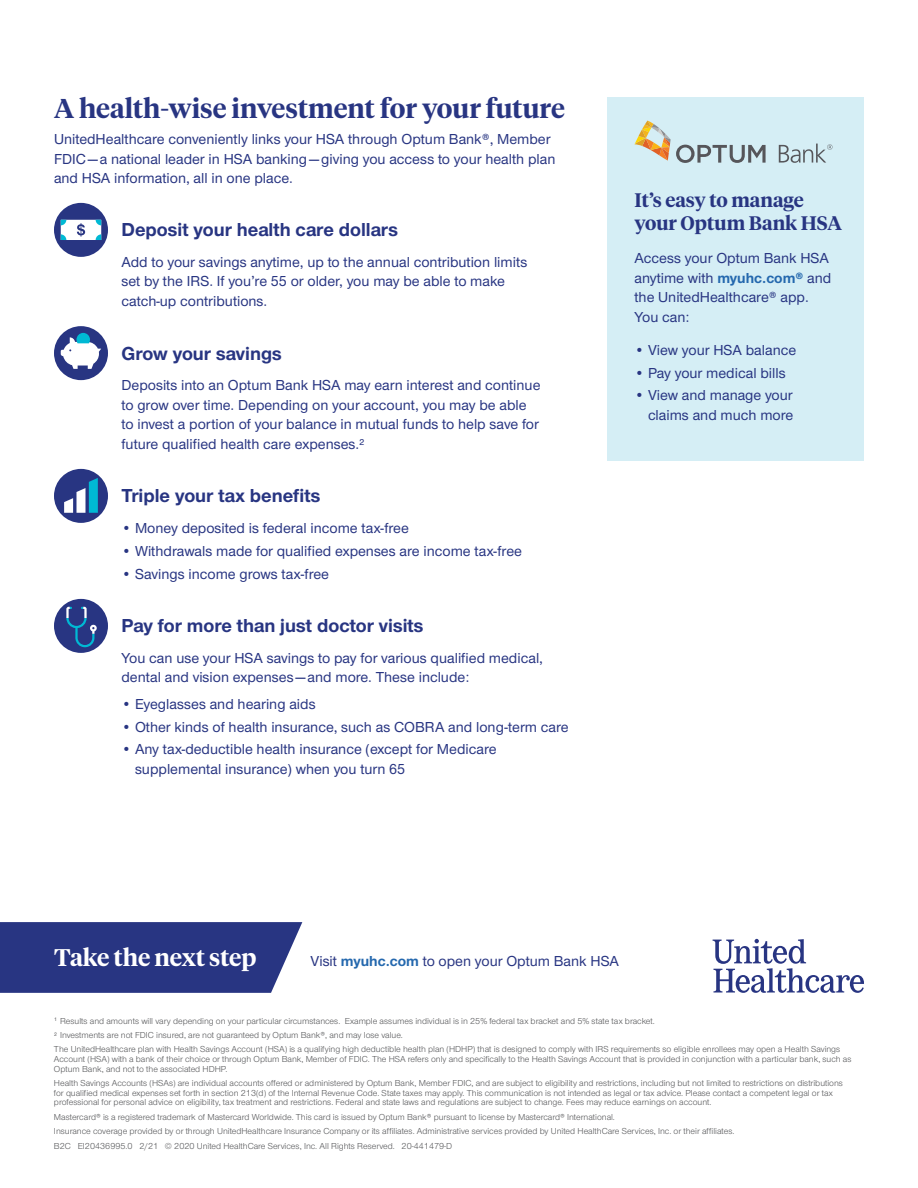
<style>
.page{position:relative;width:918px;height:1188px;background:#fff}
.page>*{position:absolute;margin:0;border:0;box-sizing:border-box;transform-origin:0 0}
.t1{font:600 27px "UHC Serif Headline";color:#283582}
.t2{font:600 24px "UHC Serif Headline";color:#fff}
.t3{font:700 19.5px "UHC Sans";color:#283582}
.t4{font:600 19.5px/23.4px "UHC Serif Headline";color:#283582}
.t5{font:500 15px/19.5px "UHC Sans";color:#283582}
.t6{font:9px/9.8px "UHC Sans";color:#57585a}
.s1{font-weight:700;color:#2468ae}
</style>
<div class="page">
<div style="left:608px;top:97px;width:256px;height:363px;background:#d5eef5"></div>
<div style="left:54px;top:203px;width:54px;height:54px;background:#283582;border-radius:50%"></div>
<svg style="left:61px;top:220px;width:40px;height:20px"></svg>
<div style="left:54px;top:326px;width:54px;height:54px;background:#283582;border-radius:50%"></div>
<svg style="left:61px;top:333px;width:40px;height:36px"></svg>
<div style="left:54px;top:469px;width:54px;height:54px;background:#283582;border-radius:50%"></div>
<svg style="left:64px;top:478px;width:34px;height:35px"></svg>
<div style="left:54px;top:599px;width:54px;height:54px;background:#283582;border-radius:50%"></div>
<svg style="left:66px;top:607px;width:31px;height:40px"></svg>
<svg style="left:635px;top:121px;width:131px;height:42px"></svg>
<svg style="left:779px;top:144px;width:54px;height:19px"></svg>
<svg style="left:0;top:922px;width:302px;height:71px;background:#333f88"></svg>
<svg style="left:713px;top:939px;width:151px;height:54px"></svg>
<h2 class="t1" style="left:54px;top:90px;width:512px">A health-wise investment for your future</h2>
<p class="t5" style="left:54px;top:129px;width:503px">UnitedHealthcare conveniently links your HSA through Optum Bank®, Member<br>FDIC — a national leader in HSA banking — giving you access to your health plan and HSA information, all in one place.</p>
<h3 class="t3" style="left:122px;top:217px;width:278px">Deposit your health care dollars</h3>
<p class="t5" style="left:122px;top:252px;width:407px">Add to your savings anytime, up to the annual contribution limits set by the IRS. If you’re 55 or older, you may be able to make catch-up contributions.</p>
<h3 class="t3" style="left:122px;top:340px;width:162px">Grow your savings</h3>
<p class="t5" style="left:122px;top:375px;width:421px">Deposits into an Optum Bank HSA may earn interest and continue to grow over time. Depending on your account, you may be able to invest a portion of your balance in mutual funds to help save for future qualified health care expenses.²</p>
<h3 class="t3" style="left:122px;top:483px;width:200px">Triple your tax benefits</h3>
<p class="t5" style="left:122px;top:518px;width:289px">• Money deposited is federal income tax-free</p>
<p class="t5" style="left:122px;top:540px;width:402px">• Withdrawals made for qualified expenses are income tax-free</p>
<p class="t5" style="left:122px;top:563px;width:209px">• Savings income grows tax-free</p>
<h3 class="t3" style="left:122px;top:613px;width:304px">Pay for more than just doctor visits</h3>
<p class="t5" style="left:122px;top:648px;width:423px">You can use your HSA savings to pay for various qualified medical, dental and vision expenses — and more. These include:</p>
<p class="t5" style="left:122px;top:693px;width:196px">• Eyeglasses and hearing aids</p>
<p class="t5" style="left:122px;top:716px;width:449px">• Other kinds of health insurance, such as COBRA and long-term care</p>
<p class="t5" style="left:135px;top:739px;width:363px;text-indent:-14px">• Any tax-deductible health insurance (except for Medicare supplemental insurance) when you turn 65</p>
<h3 class="t4" style="left:634px;top:187px;width:209px">It’s easy to manage your Optum Bank HSA</h3>
<p class="t5" style="left:634px;top:248px;width:198px">Access your Optum Bank HSA anytime with <span class="s1">myuhc.com®</span> and the UnitedHealthcare® app.<br>You can:</p>
<p class="t5" style="left:634px;top:339px;width:163px">• View your HSA balance</p>
<p class="t5" style="left:634px;top:362px;width:153px">• Pay your medical bills</p>
<p class="t5" style="left:634px;top:385px;width:160px;text-align:right">• View and manage your claims and much more</p>
<p class="t2" style="left:54px;top:941px;width:204px">Take the next step</p>
<p class="t5" style="left:310px;top:950px;width:310px">Visit <span class="s1">myuhc.com</span> to open your Optum Bank HSA</p>
<p class="t6" style="left:54px;top:1013px;width:602px;line-height:14.2px"><sup>1</sup> Results and amounts will vary depending on your particular circumstances. Example assumes individual is in 25% federal tax bracket and 5% state tax bracket.<br><sup>2</sup> Investments are not FDIC insured, are not guaranteed by Optum Bank®, and may lose value.</p>
<p class="t6" style="left:54px;top:1044px;width:799px">The UnitedHealthcare plan with Health Savings Account (HSA) is a qualifying high deductible health plan (HDHP) that is designed to comply with IRS requirements so eligible enrollees may open a Health Savings<br>Account (HSA) with a bank of their choice or through Optum Bank, Member of FDIC. The HSA refers only and specifically to the Health Savings Account that is provided in conjunction with a particular bank, such as<br>Optum Bank, and not to the associated HDHP.</p>
<p class="t6" style="left:54px;top:1078px;width:790px">Health Savings Accounts (HSAs) are individual accounts offered or administered by Optum Bank, Member FDIC, and are subject to eligibility and restrictions, including but not limited to restrictions on distributions for qualified medical expenses set forth in section 213(d) of the Internal Revenue Code. State taxes may apply. This communication is not intended as legal or tax advice. Please contact a competent legal or tax professional for personal advice on eligibility, tax treatment and restrictions. Federal and state laws and regulations are subject to change. Fees may reduce earnings on account.</p>
<p class="t6" style="left:54px;top:1112px;width:562px">Mastercard® is a registered trademark of Mastercard Worldwide. This card is issued by Optum Bank® pursuant to license by Mastercard® International.</p>
<p class="t6" style="left:54px;top:1126px;width:682px">Insurance coverage provided by or through UnitedHealthcare Insurance Company or its affiliates. Administrative services provided by United HealthCare Services, Inc. or their affiliates.</p>
<p class="t6" style="left:54px;top:1141px;width:400px">B2C EI20436995.0 2/21 © 2020 United HealthCare Services, Inc. All Rights Reserved. 20-441479-D</p>
</div>
